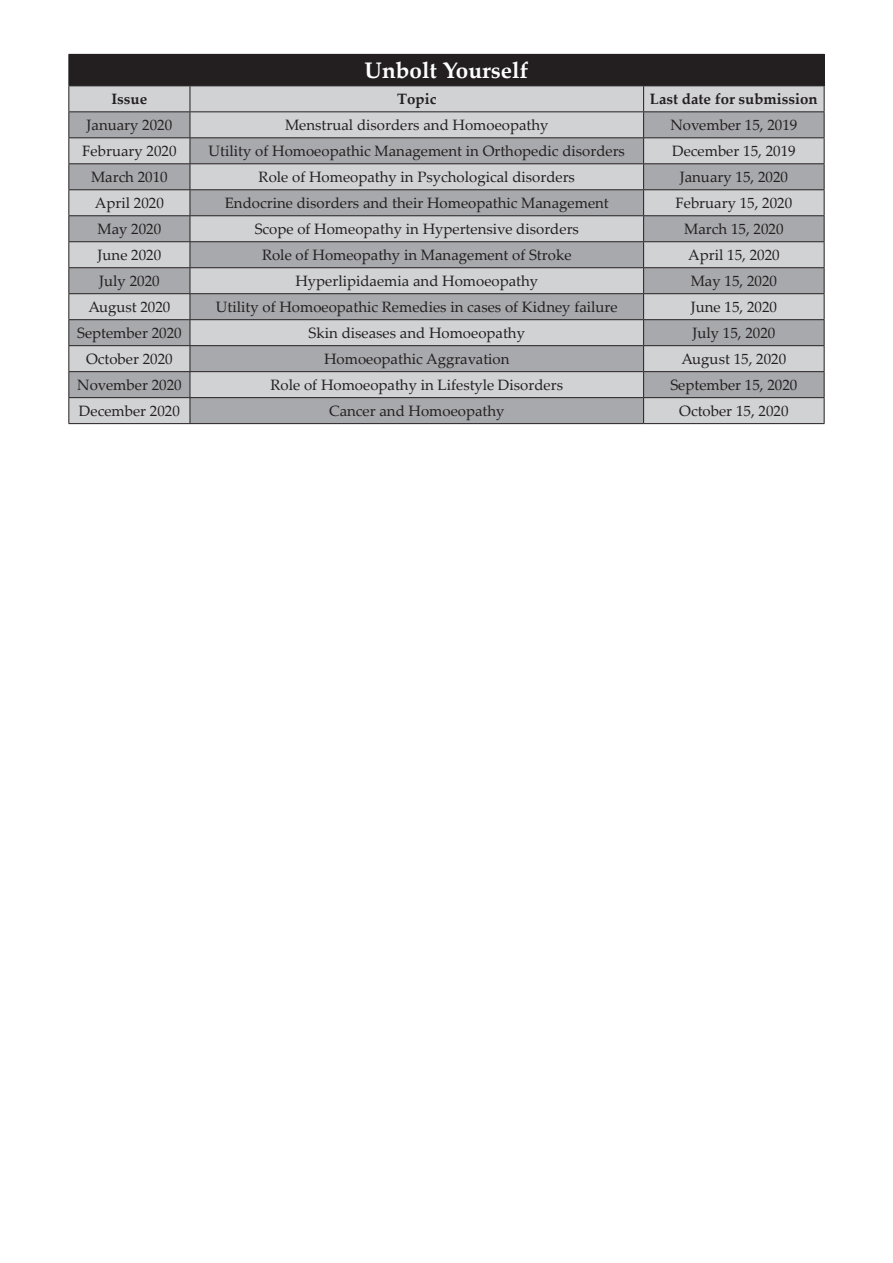
<style>
.page{position:relative;width:893px;height:1263px;background:#fff}
.page>*{position:absolute;margin:0;border:0;box-sizing:border-box;transform-origin:0 0}
.t1{font:700 22.5px "Palatino Linotype";color:#fff}
.t2{font:15px "Palatino Linotype";color:#231f20}
.t3{font:700 15px "Palatino Linotype";color:#231f20}
</style>
<div class="page">
<div style="left:69px;top:54px;width:755px;height:32px;background:#231f20"></div>
<div style="left:69px;top:86px;width:755px;height:337px;background:#d1d2d4"></div>
<svg style="left:69px;top:112px;width:755px;height:285px;background:#b8b9bc"></svg>
<div style="left:191px;top:112px;width:452px;height:25px;background:#d1d2d4"></div>
<svg style="left:191px;top:138px;width:452px;height:285px;background:#b9babd"></svg>
<hr style="left:68px;top:54px;width:122px;height:1px;background:#231f20">
<hr style="left:68px;top:55px;width:1px;height:30px;background:#231f20">
<hr style="left:824px;top:55px;width:1px;height:30px;background:#231f20">
<hr style="left:68px;top:85px;width:122px;height:1px;background:#231f20">
<hr style="left:68px;top:111px;width:122px;height:1px;background:#231f20">
<hr style="left:190px;top:111px;width:454px;height:1px;background:#231f20">
<hr style="left:644px;top:111px;width:180px;height:1px;background:#231f20">
<hr style="left:68px;top:137px;width:122px;height:1px;background:#231f20">
<hr style="left:190px;top:137px;width:454px;height:1px;background:#231f20">
<hr style="left:644px;top:137px;width:180px;height:1px;background:#231f20">
<hr style="left:68px;top:163px;width:122px;height:1px;background:#231f20">
<hr style="left:190px;top:163px;width:454px;height:1px;background:#231f20">
<hr style="left:644px;top:163px;width:180px;height:1px;background:#231f20">
<hr style="left:68px;top:189px;width:122px;height:1px;background:#231f20">
<hr style="left:190px;top:189px;width:454px;height:1px;background:#231f20">
<hr style="left:644px;top:189px;width:180px;height:1px;background:#231f20">
<hr style="left:68px;top:215px;width:122px;height:1px;background:#231f20">
<hr style="left:190px;top:215px;width:454px;height:1px;background:#231f20">
<hr style="left:644px;top:215px;width:180px;height:1px;background:#231f20">
<hr style="left:68px;top:241px;width:122px;height:1px;background:#231f20">
<hr style="left:190px;top:241px;width:454px;height:1px;background:#231f20">
<hr style="left:644px;top:241px;width:180px;height:1px;background:#231f20">
<hr style="left:68px;top:267px;width:122px;height:1px;background:#231f20">
<hr style="left:190px;top:267px;width:454px;height:1px;background:#231f20">
<hr style="left:644px;top:267px;width:180px;height:1px;background:#231f20">
<hr style="left:68px;top:293px;width:122px;height:1px;background:#231f20">
<hr style="left:190px;top:293px;width:454px;height:1px;background:#231f20">
<hr style="left:644px;top:293px;width:180px;height:1px;background:#231f20">
<hr style="left:68px;top:319px;width:122px;height:1px;background:#231f20">
<hr style="left:190px;top:319px;width:454px;height:1px;background:#231f20">
<hr style="left:644px;top:319px;width:180px;height:1px;background:#231f20">
<hr style="left:68px;top:345px;width:122px;height:1px;background:#231f20">
<hr style="left:190px;top:345px;width:454px;height:1px;background:#231f20">
<hr style="left:644px;top:345px;width:180px;height:1px;background:#231f20">
<hr style="left:68px;top:371px;width:122px;height:1px;background:#231f20">
<hr style="left:190px;top:371px;width:454px;height:1px;background:#231f20">
<hr style="left:644px;top:371px;width:180px;height:1px;background:#231f20">
<hr style="left:68px;top:397px;width:122px;height:1px;background:#231f20">
<svg style="left:68px;top:86px;width:1px;height:337px"></svg>
<hr style="left:190px;top:397px;width:454px;height:1px;background:#231f20">
<svg style="left:190px;top:86px;width:1px;height:337px"></svg>
<hr style="left:644px;top:397px;width:180px;height:1px;background:#231f20">
<svg style="left:643px;top:86px;width:1px;height:337px"></svg>
<svg style="left:824px;top:86px;width:1px;height:337px"></svg>
<hr style="left:68px;top:423px;width:122px;height:1px;background:#231f20">
<hr style="left:190px;top:423px;width:454px;height:1px;background:#231f20">
<hr style="left:644px;top:423px;width:180px;height:1px;background:#231f20">
<h1 class="t1" style="left:365px;top:55px;width:165px">Unbolt Yourself</h1>
<p class="t3" style="left:111px;top:89px;width:37px">Issue</p>
<p class="t3" style="left:397px;top:89px;width:41px">Topic</p>
<p class="t3" style="left:650px;top:89px;width:169px">Last date for submission</p>
<p class="t2" style="left:87px;top:115px;width:87px">January 2020</p>
<p class="t2" style="left:285px;top:115px;width:265px">Menstrual disorders and Homoeopathy</p>
<p class="t2" style="left:670px;top:115px;width:128px">November 15, 2019</p>
<p class="t2" style="left:82px;top:141px;width:96px">February 2020</p>
<p class="t2" style="left:209px;top:141px;width:418px">Utility of Homoeopathic Management in Orthopedic disorders</p>
<p class="t2" style="left:672px;top:141px;width:125px">December 15, 2019</p>
<p class="t2" style="left:91px;top:167px;width:78px">March 2010</p>
<p class="t2" style="left:259px;top:167px;width:318px">Role of Homeopathy in Psychological disorders</p>
<p class="t2" style="left:680px;top:167px;width:110px">January 15, 2020</p>
<p class="t2" style="left:95px;top:192px;width:71px">April 2020</p>
<p class="t2" style="left:225px;top:192px;width:385px">Endocrine disorders and their Homeopathic Management</p>
<p class="t2" style="left:675px;top:192px;width:118px">February 15, 2020</p>
<p class="t2" style="left:98px;top:218px;width:65px">May 2020</p>
<p class="t2" style="left:255px;top:218px;width:326px">Scope of Homeopathy in Hypertensive disorders</p>
<p class="t2" style="left:684px;top:218px;width:101px">March 15, 2020</p>
<p class="t2" style="left:98px;top:244px;width:65px">June 2020</p>
<p class="t2" style="left:262px;top:244px;width:311px">Role of Homeopathy in Management of Stroke</p>
<p class="t2" style="left:688px;top:244px;width:93px">April 15, 2020</p>
<p class="t2" style="left:99px;top:270px;width:62px">July 2020</p>
<p class="t2" style="left:295px;top:270px;width:244px">Hyperlipidaemia and Homoeopathy</p>
<p class="t2" style="left:691px;top:270px;width:88px">May 15, 2020</p>
<p class="t2" style="left:88px;top:296px;width:84px">August 2020</p>
<p class="t2" style="left:216px;top:296px;width:403px">Utility of Homoeopathic Remedies in cases of Kidney failure</p>
<p class="t2" style="left:691px;top:296px;width:88px">June 15, 2020</p>
<p class="t2" style="left:77px;top:322px;width:106px">September 2020</p>
<p class="t2" style="left:309px;top:322px;width:218px">Skin diseases and Homoeopathy</p>
<p class="t2" style="left:692px;top:322px;width:84px">July 15, 2020</p>
<p class="t2" style="left:86px;top:348px;width:88px">October 2020</p>
<p class="t2" style="left:324px;top:348px;width:187px">Homoeopathic Aggravation</p>
<p class="t2" style="left:682px;top:348px;width:106px">August 15, 2020</p>
<p class="t2" style="left:77px;top:374px;width:106px">November 2020</p>
<p class="t2" style="left:271px;top:374px;width:294px">Role of Homoeopathy in Lifestyle Disorders</p>
<p class="t2" style="left:670px;top:374px;width:129px">September 15, 2020</p>
<p class="t2" style="left:79px;top:400px;width:103px">December 2020</p>
<p class="t2" style="left:329px;top:400px;width:177px">Cancer and Homoeopathy</p>
<p class="t2" style="left:679px;top:400px;width:111px">October 15, 2020</p>
</div>
